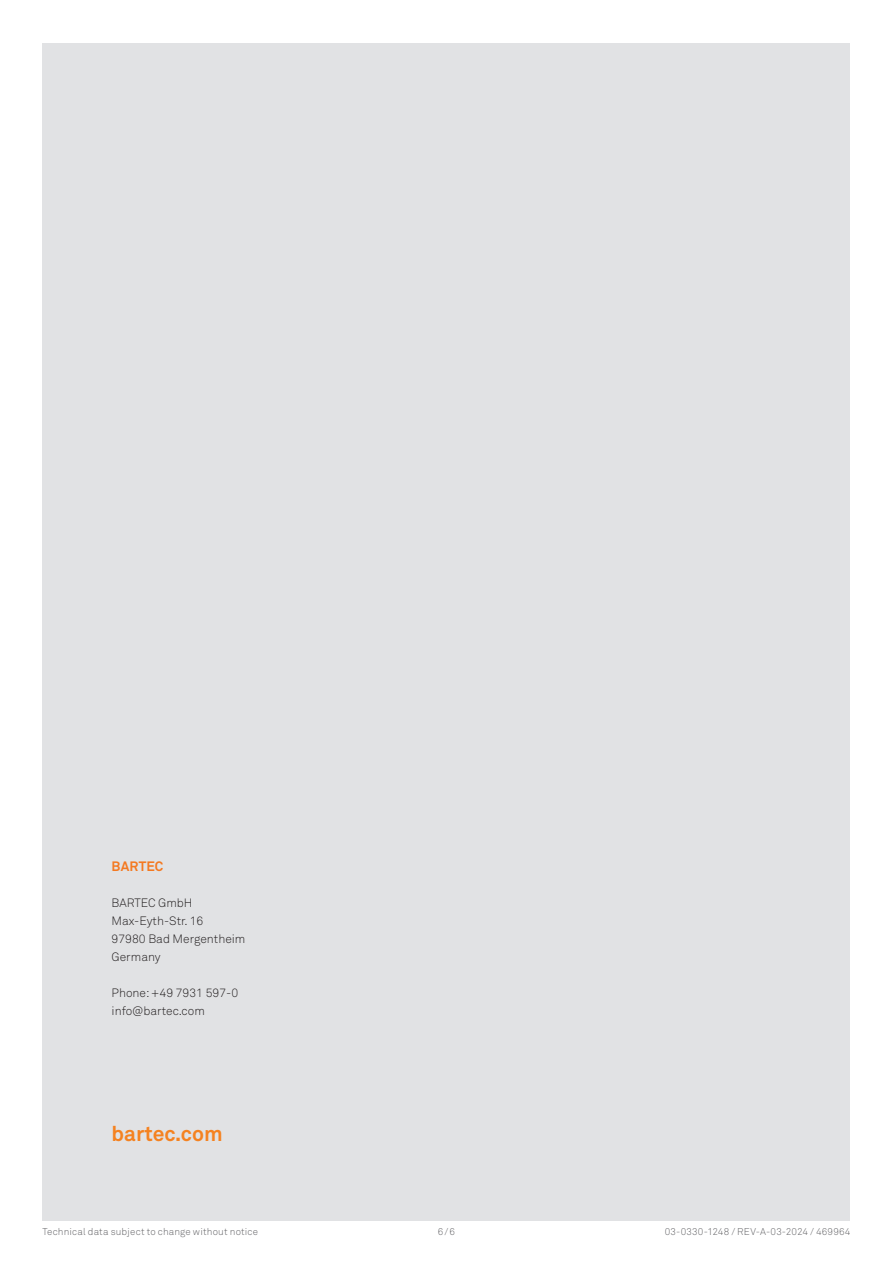
<style>
.page{position:relative;width:893px;height:1263px;background:#fff}
.page>*{position:absolute;margin:0;border:0;box-sizing:border-box;transform-origin:0 0}
.Headline_4___14_18{font:700 21px "Akkurat Pro";color:#f58220}
.Copytext_2__small____8_12{font:700 13.5px "Akkurat Pro";letter-spacing:.01em;color:#f47921}
.Copytext_2__small____8_12-2{font:300 12px "Akkurat Pro";color:#231f20}
.t1{font:300 9.75px "Akkurat Pro";letter-spacing:.015em;color:#636366}
</style>
<div class="page">
<div style="left:43px;top:43px;width:807px;height:1177px;background:#e1e2e4"></div>
<p class="Copytext_2__small____8_12" style="left:112px;top:857px;width:53px">BARTEC</p>
<p class="Copytext_2__small____8_12-2" style="left:112px;top:895px;width:82px">BARTEC GmbH</p>
<p class="Copytext_2__small____8_12-2" style="left:112px;top:913px;width:93px">Max-Eyth-Str. 16</p>
<p class="Copytext_2__small____8_12-2" style="left:112px;top:931px;width:135px">97980 Bad Mergentheim</p>
<p class="Copytext_2__small____8_12-2" style="left:112px;top:949px;width:51px">Germany</p>
<p class="Copytext_2__small____8_12-2" style="left:112px;top:985px;width:128px">Phone: +49 7931 597-0</p>
<p class="Copytext_2__small____8_12-2" style="left:112px;top:1003px;width:95px">info@bartec.com</p>
<p class="Headline_4___14_18" style="left:112px;top:1120px;width:112px">bartec.com</p>
<p class="t1" style="left:43px;top:1226px;width:217px">Technical data subject to change without notice</p>
<p class="t1" style="left:438px;top:1226px;width:19px">6/6</p>
<p class="t1" style="left:665px;top:1226px;width:187px">03-0330-1248 / REV-A-03-2024 / 469964</p>
</div>
